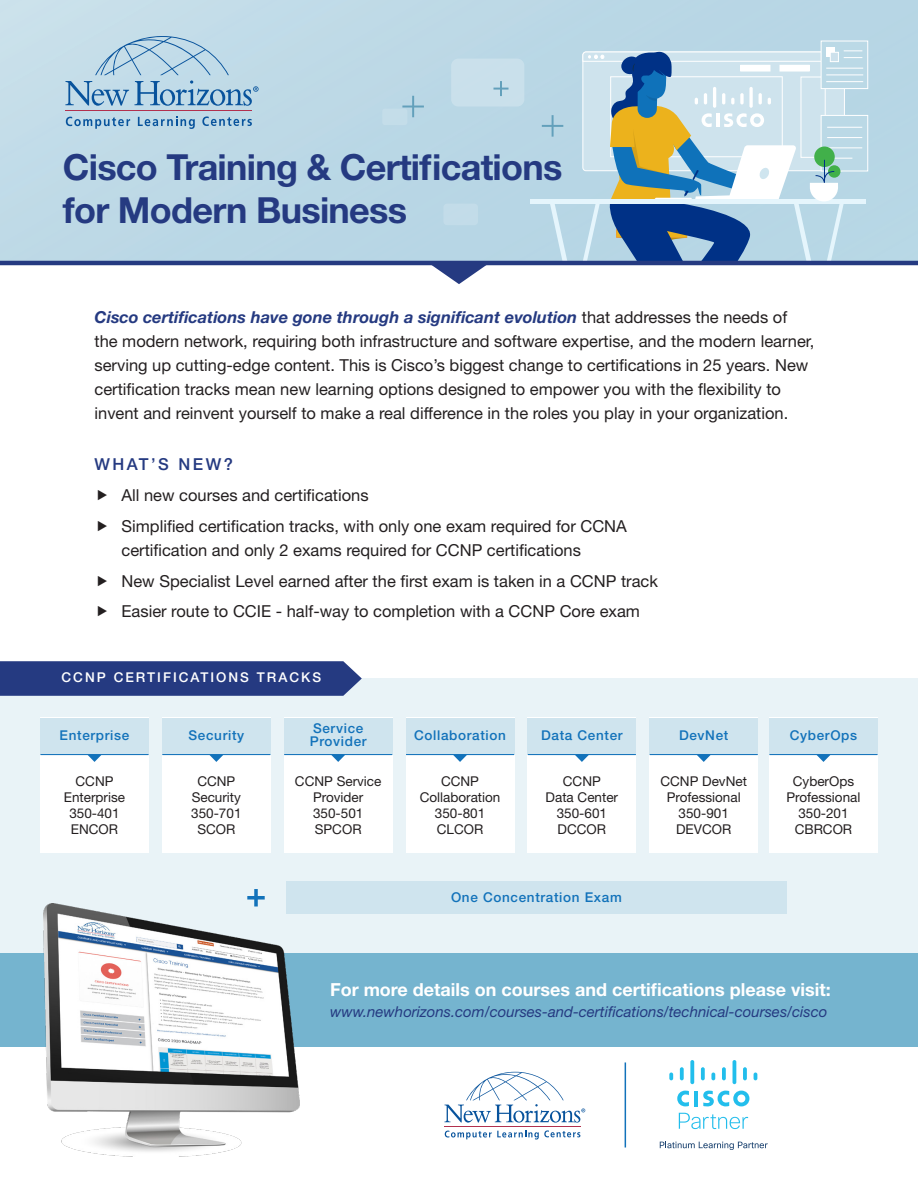
<style>
.page{position:relative;width:918px;height:1188px;background:#fff}
.page>*{position:absolute;margin:0;border:0;box-sizing:border-box;transform-origin:0 0}
.t1{font:700 36px/43.2px "Helvetica Neue LT Std";letter-spacing:-.02em;color:#253a81}
.t2{font:700 18px "Helvetica Neue LT Std";color:#fff}
.t3{font:16.5px/24px "Helvetica Neue LT Std";color:#231f20}
.t4{font:500 16.5px "Helvetica Neue LT Std";letter-spacing:.15em;color:#253a81}
.t5{font:italic 15px "Helvetica Neue LT Std";color:#253a81}
.t6{font:13.5px/16.2px "Helvetica Neue LT Std";color:#231f20;text-align:center}
.t7{font:500 13.5px/13.5px "Helvetica Neue LT Std";letter-spacing:.05em;color:#1272ba}
.t8{font:500 13.5px "Helvetica Neue LT Std";letter-spacing:.15em;color:#fff}
.s1{font-weight:700;font-style:italic;color:#253a81}
</style>
<div class="page">
<div style="left:0;top:679px;width:918px;height:289px;background:#e9f3f7"></div>
<div style="left:0;top:953px;width:918px;height:94px;background:#75b4cf"></div>
<div style="left:286px;top:882px;width:501px;height:32px;background:#cfe4ee"></div>
<svg style="left:247px;top:889px;width:18px;height:14px"></svg>
<svg style="left:0;top:661px;width:362px;height:35px;background:#2c4185"></svg>
<img style="left:43px;top:903px;width:257px;height:254px">
<hr style="left:445px;top:1126px;width:136px;height:1px;background:#b2314e">
<svg style="left:445px;top:1130px;width:135px;height:10px"></svg>
<svg style="left:444px;top:1072px;width:141px;height:51px"></svg>
<hr style="left:694px;top:1091px;width:4px;height:15px;background:#22beec">
<svg style="left:677px;top:1091px;width:12px;height:15px"></svg>
<svg style="left:703px;top:1091px;width:46px;height:15px"></svg>
<svg style="left:669px;top:1073px;width:4px;height:7px"></svg>
<svg style="left:680px;top:1067px;width:4px;height:13px"></svg>
<svg style="left:690px;top:1060px;width:4px;height:24px"></svg>
<svg style="left:701px;top:1067px;width:4px;height:13px"></svg>
<svg style="left:711px;top:1073px;width:4px;height:7px"></svg>
<svg style="left:722px;top:1067px;width:4px;height:13px"></svg>
<hr style="left:733px;top:1060px;width:3px;height:24px;background:#22beec;border-radius:2px">
<svg style="left:743px;top:1067px;width:4px;height:13px"></svg>
<svg style="left:754px;top:1073px;width:3px;height:7px"></svg>
<svg style="left:679px;top:1113px;width:69px;height:16px"></svg>
<svg style="left:660px;top:1142px;width:108px;height:8px"></svg>
<hr style="left:625px;top:1062px;width:1px;height:86px;background:#1272ba">
<div style="left:0;top:0;width:918px;height:264px;background:#bad8e6"></div>
<div style="left:382px;top:109px;width:25px;height:16px;background:#c4dde9;border-radius:3px"></div>
<div style="left:443px;top:204px;width:35px;height:21px;background:#c2dce9;border-radius:4px"></div>
<div style="left:451px;top:59px;width:73px;height:48px;background:#cee3ed;border-radius:7px"></div>
<div style="left:821px;top:41px;width:47px;height:48px;border:1px solid #fff"></div>
<div style="left:826px;top:48px;width:8px;height:9px;background:#fff"></div>
<hr style="left:826px;top:68px;width:37px;height:1px;background:#fff">
<hr style="left:826px;top:75px;width:37px;height:1px;background:#fff">
<hr style="left:826px;top:81px;width:37px;height:1px;background:#fff">
<div style="left:821px;top:115px;width:47px;height:56px;border:1px solid #fff"></div>
<div style="left:530px;top:199px;width:336px;height:5px;background:#e5f5fc"></div>
<svg style="left:493px;top:81px;width:16px;height:15px"></svg>
<hr style="left:542px;top:125px;width:21px;height:2px;background:#63a0bb">
<hr style="left:412px;top:96px;width:2px;height:21px;background:#63a0bb">
<hr style="left:402px;top:106px;width:22px;height:2px;background:#63a0bb">
<svg style="left:550px;top:51px;width:312px;height:210px"></svg>
<svg style="left:429px;top:265px;width:60px;height:19px"></svg>
<hr style="left:0;top:261px;width:918px;height:4px;background:#253a81">
<hr style="left:66px;top:110px;width:186px;height:1px;background:#b2314e">
<svg style="left:66px;top:117px;width:64px;height:12px"></svg>
<svg style="left:138px;top:116px;width:57px;height:13px"></svg>
<svg style="left:202px;top:116px;width:50px;height:10px"></svg>
<svg style="left:65px;top:36px;width:194px;height:70px"></svg>
<div style="left:40px;top:718px;width:109px;height:135px;background:#fff"></div>
<div style="left:162px;top:718px;width:108px;height:135px;background:#fff"></div>
<div style="left:284px;top:718px;width:108px;height:135px;background:#fff"></div>
<div style="left:40px;top:718px;width:109px;height:37px;background:#cfe4ee"></div>
<hr style="left:40px;top:754px;width:109px;height:1px;background:#1272ba">
<svg style="left:87px;top:755px;width:15px;height:7px"></svg>
<div style="left:162px;top:718px;width:108px;height:37px;background:#cfe4ee"></div>
<hr style="left:162px;top:754px;width:108px;height:1px;background:#1272ba">
<svg style="left:209px;top:755px;width:15px;height:7px"></svg>
<div style="left:284px;top:718px;width:108px;height:37px;background:#cfe4ee"></div>
<hr style="left:284px;top:754px;width:108px;height:1px;background:#1272ba">
<svg style="left:331px;top:755px;width:14px;height:7px"></svg>
<div style="left:406px;top:718px;width:108px;height:135px;background:#fff"></div>
<div style="left:528px;top:718px;width:108px;height:135px;background:#fff"></div>
<div style="left:650px;top:718px;width:108px;height:135px;background:#fff"></div>
<div style="left:406px;top:718px;width:108px;height:37px;background:#cfe4ee"></div>
<hr style="left:406px;top:754px;width:108px;height:1px;background:#1272ba">
<svg style="left:453px;top:755px;width:14px;height:7px"></svg>
<div style="left:528px;top:718px;width:108px;height:37px;background:#cfe4ee"></div>
<hr style="left:528px;top:754px;width:108px;height:1px;background:#1272ba">
<svg style="left:575px;top:755px;width:14px;height:7px"></svg>
<div style="left:650px;top:718px;width:108px;height:37px;background:#cfe4ee"></div>
<hr style="left:650px;top:754px;width:108px;height:1px;background:#1272ba">
<svg style="left:696px;top:755px;width:15px;height:7px"></svg>
<div style="left:769px;top:718px;width:109px;height:135px;background:#fff"></div>
<div style="left:769px;top:718px;width:109px;height:37px;background:#cfe4ee"></div>
<hr style="left:769px;top:754px;width:108px;height:1px;background:#1272ba">
<svg style="left:816px;top:755px;width:15px;height:7px"></svg>
<p class="t1" style="left:63px;top:144px;width:501px">Cisco Training &amp; Certifications for Modern Business</p>
<p class="t3" style="left:94px;top:305px;width:722px"><span class="s1">Cisco certifications have gone through a significant evolution</span> that addresses the needs of the modern network, requiring both infrastructure and software expertise, and the modern learner, serving up cutting-edge content. This is Cisco’s biggest change to certifications in 25 years. New certification tracks mean new learning options designed to empower you with the flexibility to invent and reinvent yourself to make a real difference in the roles you play in your organization.</p>
<p class="t4" style="left:94px;top:455px;width:140px">WHAT’S NEW?</p>
<p class="t3" style="left:122px;top:483px;width:249px">All new courses and certifications</p>
<p class="t3" style="left:122px;top:514px;width:507px">Simplified certification tracks, with only one exam required for CCNA certification and only 2 exams required for CCNP certifications</p>
<p class="t3" style="left:122px;top:569px;width:538px">New Specialist Level earned after the first exam is taken in a CCNP track</p>
<p class="t3" style="left:122px;top:599px;width:520px">Easier route to CCIE - half-way to completion with a CCNP Core exam</p>
<p class="t8" style="left:62px;top:670px;width:261px">CCNP CERTIFICATIONS TRACKS</p>
<p class="t7" style="left:60px;top:728px;width:71px">Enterprise</p>
<p class="t6" style="left:64px;top:772px;width:63px">CCNP<br>Enterprise<br>350-401<br>ENCOR</p>
<p class="t7" style="left:188px;top:728px;width:57px">Security</p>
<p class="t6" style="left:191px;top:772px;width:52px">CCNP<br>Security<br>350-701<br>SCOR</p>
<p class="t7" style="left:310px;top:721px;width:59px">Service<br>Provider</p>
<p class="t6" style="left:295px;top:772px;width:88px">CCNP Service<br>Provider<br>350-501<br>SPCOR</p>
<p class="t7" style="left:414px;top:728px;width:93px">Collaboration</p>
<p class="t6" style="left:420px;top:772px;width:82px">CCNP<br>Collaboration<br>350-801<br>CLCOR</p>
<p class="t7" style="left:541px;top:728px;width:83px">Data Center</p>
<p class="t6" style="left:546px;top:772px;width:74px">CCNP<br>Data Center<br>350-601<br>DCCOR</p>
<p class="t7" style="left:451px;top:890px;width:172px">One Concentration Exam</p>
<p class="t7" style="left:679px;top:728px;width:51px">DevNet</p>
<p class="t6" style="left:660px;top:772px;width:88px">CCNP DevNet<br>Professional<br>350-901<br>DEVCOR</p>
<p class="t7" style="left:790px;top:728px;width:69px">CyberOps</p>
<p class="t6" style="left:786px;top:772px;width:75px">CyberOps<br>Professional<br>350-201<br>CBRCOR</p>
<p class="t2" style="left:330px;top:979px;width:502px">For more details on courses and certifications please visit:</p>
<p class="t5" style="left:330px;top:1003px;width:499px">www.newhorizons.com/courses-and-certifications/technical-courses/cisco</p>
</div>
